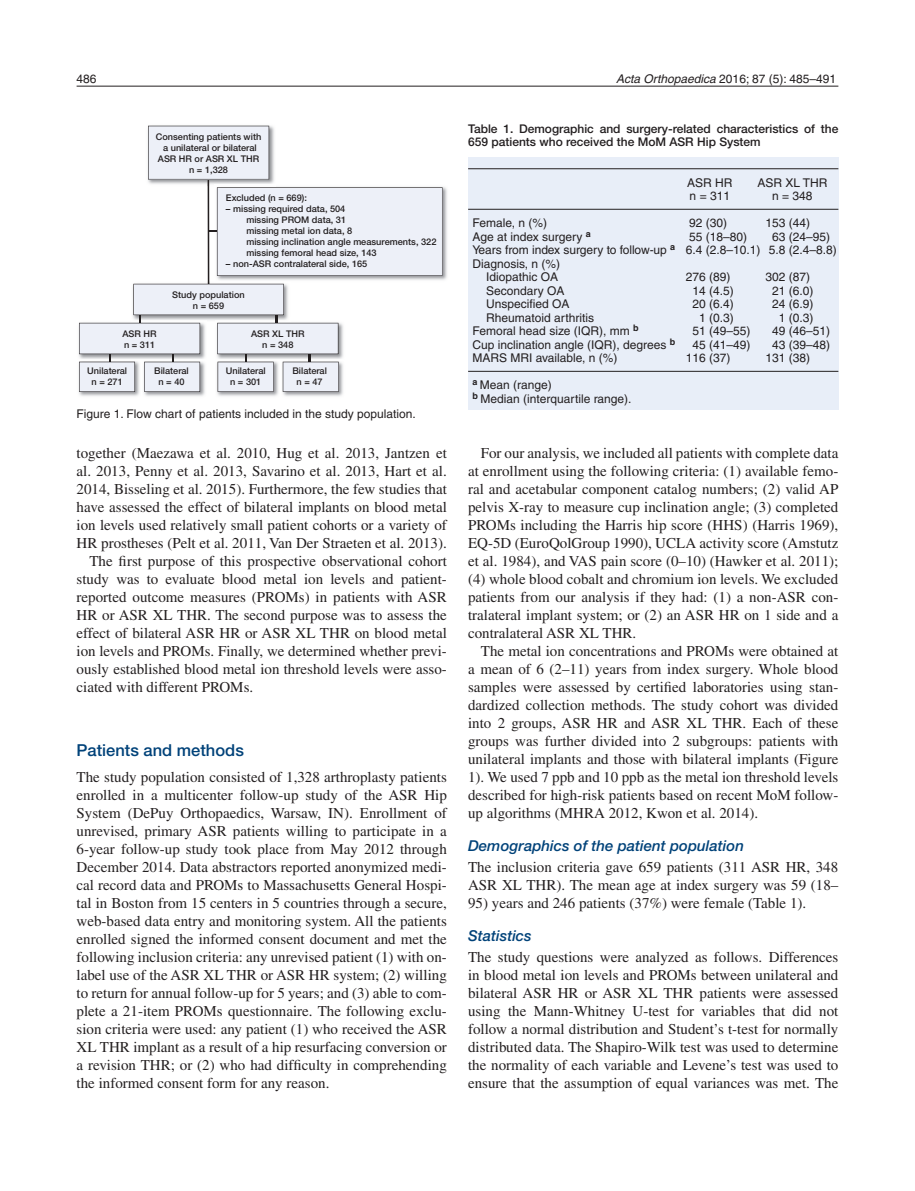
<style>
.page{position:relative;width:915px;height:1191px;background:#fff}
.page>*{position:absolute;margin:0;border:0;box-sizing:border-box;transform-origin:0 0}
.t1{font:500 16.5px "Helvetica Neue";color:#004279}
.t2{font:15px/18px "Times";color:#231f20;text-align:justify}
.t3{font:italic 500 15px "Helvetica Neue";color:#004279}
.t4{font:12px/13.5px "Helvetica";color:#231f20}
.t5{font:500 12px/13.5px "Helvetica Neue";color:#231f20}
.t6{font:500 9.15px/10.9px "Helvetica Neue LTW1 G";color:#231f20;text-align:center}
.s1{font-style:italic}
</style>
<div class="page">
<hr style="left:77px;top:86px;width:761px;height:1px;background:#231f20">
<hr style="left:207px;top:135px;width:2px;height:164px;background:#231f20">
<img style="left:148px;top:125px;width:126px;height:61px">
<img style="left:207px;top:179px;width:2px;height:7px">
<div style="left:148px;top:126px;width:121px;height:53px;background:#edf0f8"></div>
<img style="left:78px;top:365px;width:127px;height:31px">
<img style="left:217px;top:392px;width:126px;height:4px">
<img style="left:442px;top:187px;width:5px;height:93px">
<img style="left:214px;top:185px;width:60px;height:1px">
<svg style="left:79px;top:187px;width:363px;height:205px"></svg>
<div style="left:468px;top:157px;width:370px;height:253px;background:#e8eef8"></div>
<hr style="left:468px;top:168px;width:370px;height:1px;background:#231f20">
<hr style="left:468px;top:209px;width:370px;height:1px;background:#231f20">
<hr style="left:468px;top:371px;width:370px;height:1px;background:#231f20">
<p class="t4" style="left:77px;top:74px;width:22px">486</p>
<p class="t4" style="left:615px;top:74px;width:222px"><span class="s1">Acta Orthopaedica</span> 2016; 87 (5): 485–491</p>
<p class="t6" style="left:156px;top:132px;width:107px">Consenting patients with a unilateral or bilateral<br>ASR HR or ASR XL THR n = 1,328</p>
<p class="t5" style="left:468px;top:123px;width:371px">Table 1. Demographic and surgery-related characteristics of the<br>659 patients who received the MoM ASR Hip System</p>
<p class="t4" style="left:687px;top:177px;width:47px">ASR HR</p>
<p class="t4" style="left:757px;top:177px;width:72px">ASR XL THR</p>
<p class="t4" style="left:689px;top:190px;width:42px">n = 311</p>
<p class="t4" style="left:772px;top:190px;width:42px">n = 348</p>
<p class="t4" style="left:472px;top:217px;width:76px">Female, n (%)</p>
<p class="t4" style="left:689px;top:217px;width:40px">92 (30)</p>
<p class="t4" style="left:765px;top:217px;width:46px">153 (44)</p>
<p class="t4" style="left:472px;top:231px;width:120px">Age at index surgery <sup>a</sup></p>
<p class="t4" style="left:689px;top:231px;width:60px">55 (18–80)</p>
<p class="t4" style="left:771px;top:231px;width:60px">63 (24–95)</p>
<p class="t4" style="left:472px;top:244px;width:366px">Years from index surgery to follow-up <sup>a</sup> 6.4 (2.8–10.1) 5.8 (2.4–8.8)</p>
<p class="t4" style="left:472px;top:258px;width:89px">Diagnosis, n (%)</p>
<p class="t4" style="left:486px;top:271px;width:73px">Idiopathic OA</p>
<p class="t4" style="left:685px;top:271px;width:46px">276 (89)</p>
<p class="t4" style="left:765px;top:271px;width:46px">302 (87)</p>
<p class="t4" style="left:486px;top:285px;width:80px">Secondary OA</p>
<p class="t4" style="left:692px;top:285px;width:43px">14 (4.5)</p>
<p class="t4" style="left:771px;top:285px;width:43px">21 (6.0)</p>
<p class="t4" style="left:486px;top:298px;width:85px">Unspecified OA</p>
<p class="t4" style="left:692px;top:298px;width:43px">20 (6.4)</p>
<p class="t4" style="left:771px;top:298px;width:43px">24 (6.9)</p>
<p class="t4" style="left:486px;top:312px;width:110px">Rheumatoid arthritis</p>
<p class="t4" style="left:699px;top:312px;width:36px">1 (0.3)</p>
<p class="t4" style="left:778px;top:312px;width:36px">1 (0.3)</p>
<p class="t4" style="left:472px;top:325px;width:168px">Femoral head size (IQR), mm <sup>b</sup></p>
<p class="t4" style="left:692px;top:325px;width:60px">51 (49–55)</p>
<p class="t4" style="left:771px;top:325px;width:60px">49 (46–51)</p>
<p class="t4" style="left:472px;top:339px;width:204px">Cup inclination angle (IQR), degrees <sup>b</sup></p>
<p class="t4" style="left:692px;top:339px;width:60px">45 (41–49)</p>
<p class="t4" style="left:771px;top:339px;width:60px">43 (39–48)</p>
<p class="t4" style="left:472px;top:352px;width:147px">MARS MRI available, n (%)</p>
<p class="t4" style="left:685px;top:352px;width:46px">116 (37)</p>
<p class="t4" style="left:765px;top:352px;width:46px">131 (38)</p>
<p class="t4" style="left:472px;top:379px;width:161px"><sup>a</sup> Mean (range)<br><sup>b</sup> Median (interquartile range).</p>
<p class="t6" style="left:226px;top:193px;width:82px">Excluded (n = 669):</p>
<p class="t6" style="left:246px;top:204px;width:191px;text-align:left;text-indent:-20px">– missing required data, 504<br>missing PROM data, 31<br>missing metal ion data, 8<br>missing inclination angle measurements, 322 missing femoral head size, 143</p>
<p class="t6" style="left:226px;top:259px;width:143px">– non-ASR contralateral side, 165</p>
<p class="t6" style="left:172px;top:290px;width:74px">Study population n = 659</p>
<p class="t6" style="left:251px;top:328px;width:55px">ASR XL THR n = 348</p>
<p class="t6" style="left:122px;top:328px;width:36px;text-align:left">ASR HR n = 311</p>
<p class="t6" style="left:87px;top:366px;width:41px">Unilateral n = 271</p>
<p class="t6" style="left:154px;top:366px;width:36px">Bilateral n = 40</p>
<p class="t6" style="left:226px;top:366px;width:41px">Unilateral n = 301</p>
<p class="t6" style="left:292px;top:366px;width:36px">Bilateral n = 47</p>
<p class="t4" style="left:77px;top:408px;width:341px">Figure 1. Flow chart of patients included in the study population.</p>
<p class="t2" style="left:77px;top:445px;width:371px">together (Maezawa et al. 2010, Hug et al. 2013, Jantzen et</p>
<p class="t2" style="left:77px;top:463px;width:371px">al. 2013, Penny et al. 2013, Savarino et al. 2013, Hart et al.</p>
<p class="t2" style="left:77px;top:481px;width:371px">2014, Bisseling et al. 2015). Furthermore, the few studies that</p>
<p class="t2" style="left:77px;top:499px;width:371px">have assessed the effect of bilateral implants on blood metal</p>
<p class="t2" style="left:77px;top:517px;width:371px">ion levels used relatively small patient cohorts or a variety of</p>
<p class="t2" style="left:77px;top:535px;width:371px">HR prostheses (Pelt et al. 2011, Van Der Straeten et al. 2013).</p>
<p class="t2" style="left:89px;top:553px;width:359px">The first purpose of this prospective observational cohort</p>
<p class="t2" style="left:77px;top:571px;width:371px">study was to evaluate blood metal ion levels and patient-</p>
<p class="t2" style="left:77px;top:589px;width:371px">reported outcome measures (PROMs) in patients with ASR</p>
<p class="t2" style="left:77px;top:607px;width:371px">HR or ASR XL THR. The second purpose was to assess the</p>
<p class="t2" style="left:77px;top:625px;width:371px">effect of bilateral ASR HR or ASR XL THR on blood metal</p>
<p class="t2" style="left:77px;top:643px;width:371px">ion levels and PROMs. Finally, we determined whether previ-</p>
<p class="t2" style="left:77px;top:661px;width:371px">ously established blood metal ion threshold levels were asso-</p>
<p class="t2" style="left:77px;top:679px;width:178px">ciated with different PROMs.</p>
<p class="t1" style="left:77px;top:744px;width:169px">Patients and methods</p>
<p class="t2" style="left:77px;top:769px;width:371px">The study population consisted of 1,328 arthroplasty patients enrolled in a multicenter follow-up study of the ASR Hip System (DePuy Orthopaedics, Warsaw, IN). Enrollment of unrevised, primary ASR patients willing to participate in a 6-year follow-up study took place from May 2012 through December 2014. Data abstractors reported anonymized medi&shy;cal record data and PROMs to Massachusetts General Hospi&shy;tal in Boston from 15 centers in 5 countries through a secure, web-based data entry and monitoring system. All the patients enrolled signed the informed consent document and met the following inclusion criteria: any unrevised patient (1) with on&shy;label use of the ASR XL THR or ASR HR system; (2) willing to return for annual follow-up for 5 years; and (3) able to com&shy;plete a 21-item PROMs questionnaire. The following exclu&shy;sion criteria were used: any patient (1) who received the ASR XL THR implant as a result of a hip resurfacing conversion or a revision THR; or (2) who had difficulty in comprehending the informed consent form for any reason.</p>
<p class="t2" style="left:468px;top:445px;width:371px;text-indent:13px">For our analysis, we included all patients with complete data at enrollment using the following criteria: (1) available femo&shy;ral and acetabular component catalog numbers; (2) valid AP pelvis X-ray to measure cup inclination angle; (3) completed PROMs including the Harris hip score (HHS) (Harris 1969), EQ-5D (EuroQolGroup 1990), UCLA activity score (Amstutz et al. 1984), and VAS pain score (0–10) (Hawker et al. 2011); (4) whole blood cobalt and chromium ion levels. We excluded patients from our analysis if they had: (1) a non-ASR con&shy;tralateral implant system; or (2) an ASR HR on 1 side and a contralateral ASR XL THR.</p>
<p class="t2" style="left:468px;top:643px;width:371px;text-indent:13px">The metal ion concentrations and PROMs were obtained at a mean of 6 (2–11) years from index surgery. Whole blood samples were assessed by certified laboratories using stan&shy;dardized collection methods. The study cohort was divided into 2 groups, ASR HR and ASR XL THR. Each of these groups was further divided into 2 subgroups: patients with unilateral implants and those with bilateral implants (Figure 1). We used 7 ppb and 10 ppb as the metal ion threshold levels described for high-risk patients based on recent MoM follow&shy;up algorithms (MHRA 2012, Kwon et al. 2014).</p>
<p class="t3" style="left:468px;top:840px;width:277px">Demographics of the patient population</p>
<p class="t2" style="left:468px;top:859px;width:371px">The inclusion criteria gave 659 patients (311 ASR HR, 348<br>ASR XL THR). The mean age at index surgery was 59 (18–</p>
<p class="t2" style="left:468px;top:895px;width:339px">95) years and 246 patients (37%) were female (Table 1).</p>
<p class="t3" style="left:468px;top:930px;width:65px">Statistics</p>
<p class="t2" style="left:468px;top:949px;width:371px">The study questions were analyzed as follows. Differences in blood metal ion levels and PROMs between unilateral and bilateral ASR HR or ASR XL THR patients were assessed using the Mann-Whitney U-test for variables that did not follow a normal distribution and Student’s t-test for normally distributed data. The Shapiro-Wilk test was used to determine the normality of each variable and Levene’s test was used to ensure that the assumption of equal variances was met. The</p>
</div>
